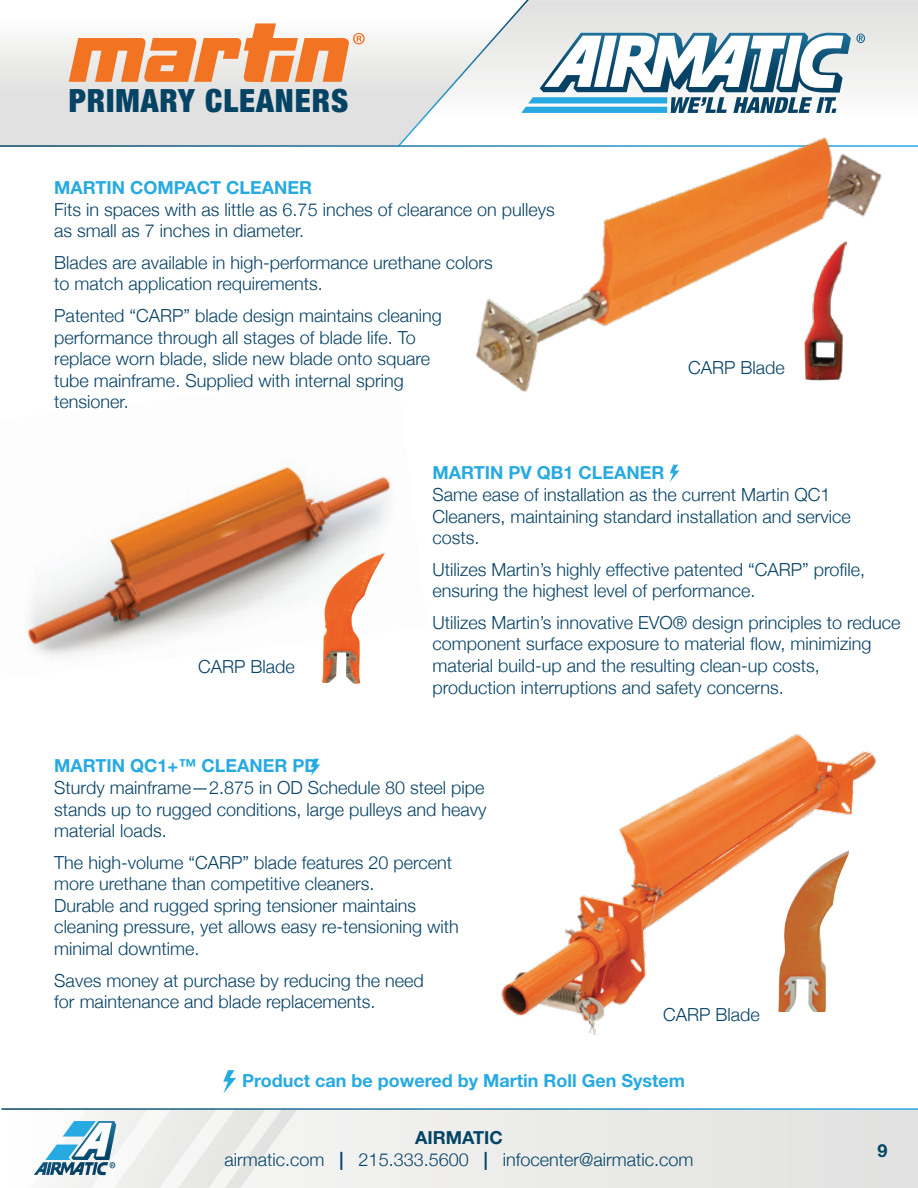
<style>
.page{position:relative;width:918px;height:1188px;background:#fff}
.page>*{position:absolute;margin:0;border:0;box-sizing:border-box;transform-origin:0 0}
.t1{font:900 condensed 32.1px "Helvetica Neue";letter-spacing:.03em;color:#054365}
.t2{font:300 18px/21.6px "Helvetica Neue";color:#074265}
.t3{font:700 18px "Helvetica Neue LT Std";color:#27aae1}
.t4{font:300 18px "Helvetica Neue";color:#034465}
.t5{font:700 18px "Helvetica Neue LT Std";color:#034465}
.s1{font-family:"Helvetica Neue LT Std";font-weight:700}
.s2{color:#074265}
</style>
<div class="page">
<img style="left:26px;top:467px;width:365px;height:189px">
<img style="left:501px;top:734px;width:375px;height:301px">
<img style="left:778px;top:850px;width:71px;height:162px">
<img style="left:322px;top:553px;width:63px;height:131px">
<div style="left:1px;top:1109px;width:917px;height:79px;background:#eaeae9"></div>
<svg style="left:30px;top:1110px;width:217px;height:78px"></svg>
<hr style="left:1px;top:1108px;width:917px;height:2px;background:#fff">
<svg style="left:311px;top:759px;width:9px;height:17px"></svg>
<svg style="left:223px;top:1070px;width:13px;height:24px"></svg>
<div style="left:865px;top:0;width:53px;height:39px;background:#e5e5e4"></div>
<svg style="left:0;top:37px;width:396px;height:108px;background:#e2e3e2"></svg>
<svg style="left:396px;top:0;width:469px;height:147px"></svg>
<svg style="left:69px;top:23px;width:296px;height:59px"></svg>
<img style="left:429px;top:39px;width:489px;height:443px">
<h1 class="t1" style="left:69px;top:81px;width:281px">PRIMARY CLEANERS</h1>
<p class="t3" style="left:54px;top:177px;width:259px">MARTIN COMPACT CLEANER</p>
<p class="t2" style="left:54px;top:198px;width:502px">Fits in spaces with as little as 6.75 inches of clearance on pulleys as small as 7 inches in diameter.</p>
<p class="t2" style="left:54px;top:251px;width:440px">Blades are available in high-performance urethane colors to match application requirements.</p>
<p class="t2" style="left:54px;top:304px;width:389px">Patented “CARP” blade design maintains cleaning performance through all stages of blade life. To replace worn blade, slide new blade onto square tube mainframe. Supplied with internal spring tensioner.</p>
<p class="t2" style="left:688px;top:356px;width:98px">CARP Blade</p>
<p class="t2" style="left:198px;top:656px;width:98px">CARP Blade</p>
<p class="t3" style="left:432px;top:462px;width:234px">MARTIN PV QB1 CLEANER</p>
<p class="t2" style="left:432px;top:483px;width:420px">Same ease of installation as the current Martin QC1<br>Cleaners, maintaining standard installation and service costs.</p>
<p class="t2" style="left:432px;top:558px;width:434px">Utilizes Martin’s highly effective patented “CARP” profile, ensuring the highest level of performance.</p>
<p class="t2" style="left:432px;top:611px;width:470px">Utilizes Martin’s innovative EVO® design principles to reduce component surface exposure to material flow, minimizing material build-up and the resulting clean-up costs, production interruptions and safety concerns.</p>
<p class="t3" style="left:54px;top:755px;width:265px">MARTIN QC1+™ CLEANER PD</p>
<p class="t2" style="left:54px;top:776px;width:434px;text-align:justify">Sturdy mainframe—2.875 in OD Schedule 80 steel pipe stands up to rugged conditions, large pulleys and heavy material loads.</p>
<p class="t2" style="left:54px;top:851px;width:406px">The high-volume “CARP” blade features 20 percent more urethane than competitive cleaners.<br>Durable and rugged spring tensioner maintains cleaning pressure, yet allows easy re-tensioning with minimal downtime.</p>
<p class="t2" style="left:54px;top:969px;width:371px">Saves money at purchase by reducing the need for maintenance and blade replacements.</p>
<p class="t2" style="left:663px;top:1003px;width:98px">CARP Blade</p>
<p class="t3" style="left:242px;top:1069px;width:444px">Product can be powered by Martin Roll Gen System</p>
<p class="t5" style="left:415px;top:1127px;width:89px">AIRMATIC</p>
<p class="t4" style="left:225px;top:1148px;width:470px">airmatic.com <span class="s1">|</span> <span class="s2">215.333.5600</span> <span class="s1">|</span> infocenter@airmatic.com</p>
<p class="t5" style="left:877px;top:1139px;width:12px">9</p>
</div>
